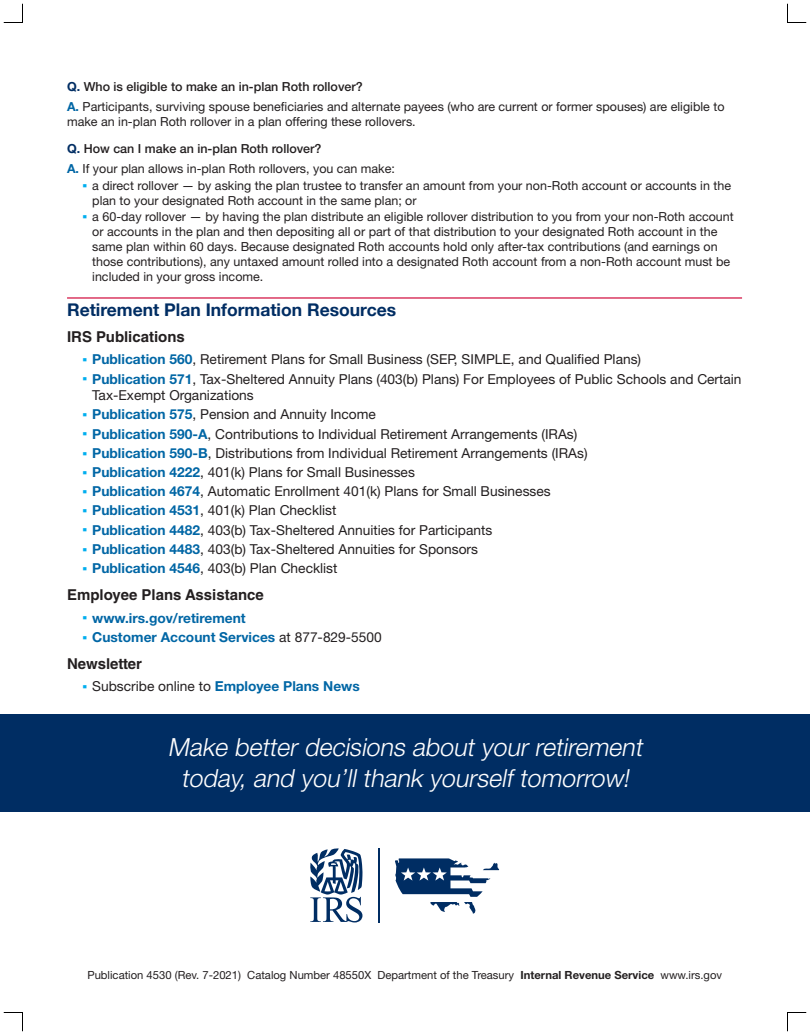
<style>
.page{position:relative;width:810px;height:1035px;background:#fff}
.page>*{position:absolute;margin:0;border:0;box-sizing:border-box;transform-origin:0 0}
.t1{font:italic 300 25px/31.2px "Helvetica Neue LT Std";color:#fff;text-align:center}
.t2{font:700 17.5px "Helvetica Neue";color:#002d63}
.t3{font:700 15px "Helvetica LT Std";color:#231f20}
.t4{font:13.75px/16.5px "Helvetica Neue LT Std";color:#231f20}
.t5{font:700 13.75px "Helvetica Neue LT Std";color:#0066a5}
.t6{font:12.5px/15px "Helvetica Neue LT Std";color:#231f20}
.t7{font:500 12.5px "Helvetica Neue LT Std";color:#231f20}
.t8{font:11.25px "Helvetica Neue LT Std";color:#231f20}
.s1{font-weight:700;color:#002d63}
.s2{font-weight:700;color:#0066a5}
.s3{font-family:"Helvetica";font-weight:700;font-size:22.5px;color:#00aeef}
.s4{font-family:"Helvetica";font-size:22.5px;color:#00aeef}
.s5{font-weight:400;color:#231f20}
.s6{font-weight:700}
</style>
<div class="page">
<hr style="left:67px;top:297px;width:675px;height:2px;background:#d21242">
<svg style="left:310px;top:848px;width:53px;height:74px"></svg>
<hr style="left:378px;top:848px;width:1px;height:74px;background:#002d63">
<svg style="left:395px;top:858px;width:104px;height:56px"></svg>
<div style="left:0;top:714px;width:810px;height:98px;background:#002d63"></div>
<svg style="left:4px;top:4px;width:19px;height:19px"></svg>
<svg style="left:4px;top:1012px;width:19px;height:19px"></svg>
<svg style="left:787px;top:4px;width:19px;height:19px"></svg>
<svg style="left:787px;top:1012px;width:19px;height:19px"></svg>
<p class="t7" style="left:67px;top:80px;width:297px"><span class="s1">Q.</span> Who is eligible to make an in-plan Roth rollover?</p>
<p class="t6" style="left:67px;top:99px;width:659px"><span class="s2">A.</span> Participants, surviving spouse beneficiaries and alternate payees (who are current or former spouses) are eligible to make an in-plan Roth rollover in a plan offering these rollovers.</p>
<p class="t7" style="left:67px;top:141px;width:256px"><span class="s1">Q.</span> How can I make an in-plan Roth rollover?</p>
<p class="t6" style="left:67px;top:161px;width:329px"><span class="s2">A.</span> If your plan allows in-plan Roth rollovers, you can make:</p>
<p class="t6" style="left:92px;top:178px;width:640px;text-indent:-11px"><span class="s3">‧</span> a direct rollover — by asking the plan trustee to transfer an amount from your non-Roth account or accounts in the plan to your designated Roth account in the same plan; or</p>
<p class="t6" style="left:92px;top:209px;width:643px;text-indent:-11px"><span class="s3">‧</span> a 60-day rollover — by having the plan distribute an eligible rollover distribution to you from your non-Roth account or accounts in the plan and then depositing all or part of that distribution to your designated Roth account in the same plan within 60 days. Because designated Roth accounts hold only after-tax contributions (and earnings on those contributions), any untaxed amount rolled into a designated Roth account from a non-Roth account must be included in your gross income.</p>
<h2 class="t2" style="left:67px;top:296px;width:331px">Retirement Plan Information Resources</h2>
<h3 class="t3" style="left:67px;top:328px;width:119px">IRS Publications</h3>
<p class="t4" style="left:81px;top:351px;width:562px"><span class="s3">‧</span> <span class="s2">Publication 560</span>, Retirement Plans for Small Business (SEP, SIMPLE, and Qualified Plans)</p>
<p class="t4" style="left:92px;top:370px;width:651px;text-indent:-11px"><span class="s3">‧</span> <span class="s2">Publication 571</span>, Tax-Sheltered Annuity Plans (403(b) Plans) For Employees of Public Schools and Certain<br>Tax-Exempt Organizations</p>
<p class="t4" style="left:81px;top:406px;width:296px"><span class="s3">‧</span> <span class="s2">Publication 575</span>, Pension and Annuity Income</p>
<p class="t4" style="left:81px;top:425px;width:498px"><span class="s3">‧</span> <span class="s2">Publication 590-A</span>, Contributions to Individual Retirement Arrangements (IRAs)</p>
<p class="t4" style="left:81px;top:444px;width:508px"><span class="s3">‧</span> <span class="s2">Publication 590-B</span>, Distributions from Individual Retirement Arrangements (IRAs)</p>
<p class="t4" style="left:81px;top:464px;width:335px"><span class="s3">‧</span> <span class="s2">Publication 4222</span>, 401(k) Plans for Small Businesses</p>
<p class="t4" style="left:81px;top:483px;width:471px"><span class="s3">‧</span> <span class="s2">Publication 4674</span>, Automatic Enrollment 401(k) Plans for Small Businesses</p>
<p class="t4" style="left:81px;top:502px;width:257px"><span class="s3">‧</span> <span class="s2">Publication 4531</span>, 401(k) Plan Checklist</p>
<p class="t4" style="left:81px;top:521px;width:413px"><span class="s3">‧</span> <span class="s2">Publication 4482</span>, 403(b) Tax-Sheltered Annuities for Participants</p>
<p class="t4" style="left:81px;top:540px;width:399px"><span class="s3">‧</span> <span class="s2">Publication 4483</span>, 403(b) Tax-Sheltered Annuities for Sponsors</p>
<p class="t4" style="left:81px;top:560px;width:258px"><span class="s3">‧</span> <span class="s2">Publication 4546</span>, 403(b) Plan Checklist</p>
<h3 class="t3" style="left:67px;top:586px;width:198px">Employee Plans Assistance</h3>
<p class="t5" style="left:81px;top:609px;width:166px"><span class="s4">‧</span> www.irs.gov/retirement</p>
<p class="t5" style="left:81px;top:628px;width:302px"><span class="s4">‧</span> Customer Account Services <span class="s5">at 877-829-5500</span></p>
<h3 class="t3" style="left:67px;top:655px;width:76px">Newsletter</h3>
<p class="t4" style="left:81px;top:678px;width:280px"><span class="s3">‧</span> Subscribe online to <span class="s2">Employee Plans News</span></p>
<p class="t1" style="left:168px;top:731px;width:481px">Make better decisions about your retirement today, and you’ll thank yourself tomorrow!</p>
<p class="t8" style="left:87px;top:968px;width:285px">Publication 4530 (Rev. 7-2021) Catalog Number 48550X</p>
<p class="t8" style="left:378px;top:968px;width:346px">Department of the Treasury <span class="s6">Internal Revenue Service</span> www.irs.gov</p>
</div>
